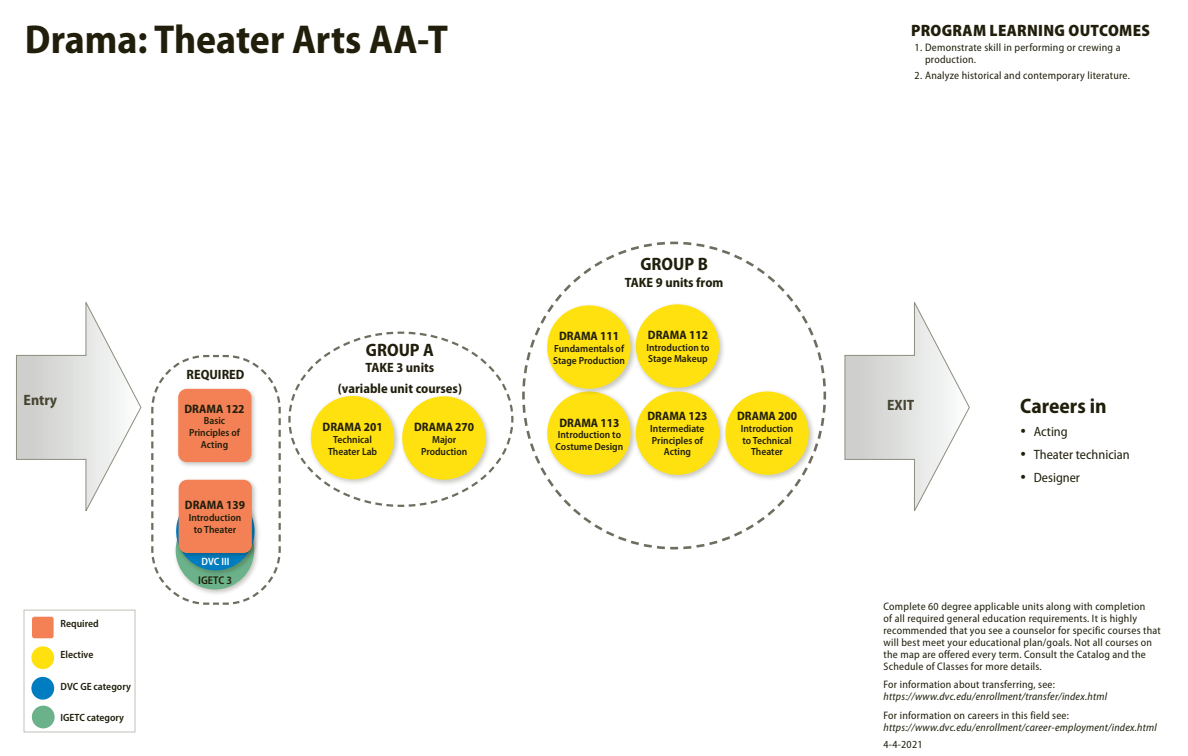
<style>
.page{position:relative;width:1188px;height:756px;background:#fff}
.page>*{position:absolute;margin:0;border:0;box-sizing:border-box;transform-origin:0 0}
.h1_title{font:700 semi-condensed 40.5px "Myriad Pro";color:#211f0c}
.t1{font:700 semi-condensed 21px "Myriad Pro";color:#211f0c}
.Area_text{font:700 semi-condensed 18px "Myriad Pro";color:#211f0c}
.Intended_Learning_Ou{font:900 semi-condensed 16.5px "Myriad Pro";letter-spacing:.02em;color:#211f0c}
.t2{font:700 semi-condensed 15px "Myriad Pro";color:#464431}
.Area_text-2{font:700 semi-condensed 13.5px "Myriad Pro";color:#211f0c}
.t3{font:semi-condensed 13.5px "Myriad Pro";color:#211f0c}
.Area_text-3{font:700 semi-condensed 12.23px "Myriad Pro";color:#211f0c}
.Area_text-4{font:600 semi-condensed 11.25px "Myriad Pro";color:#211f0c}
.Bottom_right_Paragra{font:semi-condensed 10.88px/12px "Myriad Pro";letter-spacing:.02em;color:#211f0c}
.Bottom_right_Paragra-2{font:italic semi-condensed 10.88px "Myriad Pro";letter-spacing:.02em;color:#211f0c}
.Outcomes_listings{font:semi-condensed 10.88px/12px "Myriad Pro";letter-spacing:.02em;color:#211f0c}
.Area_text-5{font:600 semi-condensed 10.65px "Myriad Pro";color:#fff}
.Area_text-6{font:600 semi-condensed 10.5px "Myriad Pro";color:#211f0c}
.Area_text-7{font:600 semi-condensed 10.35px/11.7px "Myriad Pro";color:#211f0c;text-align:center}
</style>
<div class="page">
<svg style="left:16px;top:302px;width:126px;height:209px"></svg>
<svg style="left:844px;top:302px;width:126px;height:209px"></svg>
<div style="left:24px;top:610px;width:111px;height:122px;border:1px solid #c1c1b8"></div>
<div style="left:32px;top:617px;width:22px;height:21px;background:#f48155;border-radius:2px"></div>
<div style="left:31px;top:646px;width:23px;height:23px;background:#ffe110;border-radius:50%"></div>
<div style="left:31px;top:677px;width:23px;height:23px;background:#007cc1;border-radius:50%"></div>
<div style="left:32px;top:706px;width:23px;height:22px;background:#6bb189;border-radius:50%"></div>
<svg style="left:522px;top:241px;width:305px;height:309px"></svg>
<svg style="left:398px;top:331px;width:116px;height:176px"></svg>
<svg style="left:151px;top:331px;width:247px;height:274px"></svg>
<div style="left:400px;top:394px;width:92px;height:92px;background:#211f0c;opacity:.25"></div>
<div style="left:402px;top:396px;width:84px;height:84px;background:#ffe110;border-radius:50%"></div>
<div style="left:308px;top:393px;width:93px;height:93px;background:#211f0c;opacity:.25"></div>
<div style="left:311px;top:396px;width:83px;height:83px;background:#ffe110;border-radius:50%"></div>
<div style="left:633px;top:302px;width:93px;height:92px;background:#211f0c;opacity:.25"></div>
<div style="left:636px;top:304px;width:83px;height:84px;background:#ffe110;border-radius:50%"></div>
<div style="left:545px;top:389px;width:92px;height:93px;background:#211f0c;opacity:.25"></div>
<div style="left:547px;top:392px;width:84px;height:83px;background:#ffe110;border-radius:50%"></div>
<div style="left:633px;top:389px;width:93px;height:93px;background:#211f0c;opacity:.25"></div>
<div style="left:636px;top:392px;width:83px;height:83px;background:#ffe110;border-radius:50%"></div>
<div style="left:723px;top:389px;width:93px;height:93px;background:#211f0c;opacity:.25"></div>
<div style="left:725px;top:392px;width:84px;height:83px;background:#ffe110;border-radius:50%"></div>
<div style="left:176px;top:387px;width:82px;height:81px;background:#211f0c;opacity:.25"></div>
<div style="left:178px;top:389px;width:73px;height:73px;background:#f48155;border-radius:8px"></div>
<div style="left:545px;top:303px;width:92px;height:93px;background:#211f0c;opacity:.25"></div>
<div style="left:547px;top:305px;width:84px;height:84px;background:#ffe110;border-radius:50%"></div>
<p class="h1_title" style="left:25px;top:14px;width:425px">Drama: Theater Arts AA-T</p>
<p class="Intended_Learning_Ou" style="left:911px;top:20px;width:241px">PROGRAM LEARNING OUTCOMES</p>
<p class="Outcomes_listings" style="left:925px;top:42px;width:197px;text-indent:-10px">1. Demonstrate skill in performing or crewing a production.</p>
<p class="Outcomes_listings" style="left:915px;top:69px;width:217px">2. Analyze historical and contemporary literature.</p>
<p class="Area_text" style="left:640px;top:252px;width:69px">GROUP B</p>
<p class="Area_text-2" style="left:625px;top:273px;width:100px">TAKE 9 units from</p>
<p class="Area_text-3" style="left:648px;top:327px;width:62px">DRAMA 112</p>
<p class="Area_text-7" style="left:646px;top:341px;width:65px;text-align:left">Introduction to<br>Stage Makeup</p>
<p class="Area_text-3" style="left:559px;top:328px;width:62px">DRAMA 111</p>
<p class="Area_text-7" style="left:553px;top:343px;width:73px;text-align:left">Fundamentals of<br>Stage Production</p>
<p class="Area_text" style="left:366px;top:338px;width:69px">GROUP A</p>
<p class="Area_text-2" style="left:366px;top:359px;width:70px">TAKE 3 units</p>
<p class="Area_text-2" style="left:338px;top:379px;width:126px">(variable unit courses)</p>
<p class="Area_text-2" style="left:187px;top:366px;width:59px">REQUIRED</p>
<p class="t2" style="left:24px;top:391px;width:35px">Entry</p>
<p class="t1" style="left:1020px;top:392px;width:88px">Careers in</p>
<p class="t3" style="left:1020px;top:423px;width:49px">• Acting</p>
<p class="t3" style="left:1020px;top:446px;width:111px">• Theater technician</p>
<p class="t3" style="left:1020px;top:470px;width:61px">• Designer</p>
<p class="t2" style="left:887px;top:395px;width:29px">EXIT</p>
<p class="Area_text-3" style="left:185px;top:401px;width:62px">DRAMA 122</p>
<p class="Area_text-7" style="left:189px;top:415px;width:53px">Basic<br>Principles of<br>Acting</p>
<p class="Area_text-3" style="left:737px;top:408px;width:62px">DRAMA 200</p>
<p class="Area_text-7" style="left:741px;top:422px;width:54px">Introduction to Technical<br>Theater</p>
<p class="Area_text-3" style="left:647px;top:408px;width:62px">DRAMA 123</p>
<p class="Area_text-7" style="left:650px;top:423px;width:56px">Intermediate<br>Principles of<br>Acting</p>
<p class="Area_text-3" style="left:559px;top:415px;width:62px">DRAMA 113</p>
<p class="Area_text-7" style="left:556px;top:429px;width:69px;text-align:left">Introduction to<br>Costume Design</p>
<p class="Area_text-3" style="left:323px;top:419px;width:62px">DRAMA 201</p>
<p class="Area_text-7" style="left:328px;top:433px;width:51px">Technical<br>Theater Lab</p>
<p class="Area_text-3" style="left:414px;top:419px;width:62px">DRAMA 270</p>
<p class="Area_text-7" style="left:421px;top:433px;width:48px">Major<br>Production</p>
<p class="Area_text-3" style="left:185px;top:497px;width:62px">DRAMA 139</p>
<p class="Area_text-7" style="left:189px;top:512px;width:54px">Introduction to Theater</p>
<p class="Area_text-5" style="left:202px;top:554px;width:30px">DVC III</p>
<p class="Area_text-6" style="left:61px;top:617px;width:40px">Required</p>
<p class="Area_text-6" style="left:61px;top:648px;width:34px">Elective</p>
<p class="Area_text-6" style="left:61px;top:680px;width:72px">DVC GE category</p>
<p class="Area_text-6" style="left:61px;top:711px;width:65px">IGETC category</p>
<p class="Area_text-4" style="left:198px;top:573px;width:35px">IGETC 3</p>
<p class="Bottom_right_Paragra" style="left:884px;top:600px;width:279px">Complete 60 degree applicable units along with completion<br>of all required general education requirements. It is highly recommended that you see a counselor for specific courses that will best meet your educational plan/goals. Not all courses on the map are offered every term. Consult the Catalog and the Schedule of Classes for more details.</p>
<p class="Bottom_right_Paragra" style="left:884px;top:679px;width:173px">For information about transferring, see:</p>
<p class="Bottom_right_Paragra-2" style="left:884px;top:690px;width:225px">https://www.dvc.edu/enrollment/transfer/index.html</p>
<p class="Bottom_right_Paragra" style="left:884px;top:709px;width:187px">For information on careers in this field see:</p>
<p class="Bottom_right_Paragra-2" style="left:884px;top:721px;width:275px">https://www.dvc.edu/enrollment/career-employment/index.html</p>
<p class="Bottom_right_Paragra" style="left:884px;top:739px;width:40px">4-4-2021</p>
</div>
